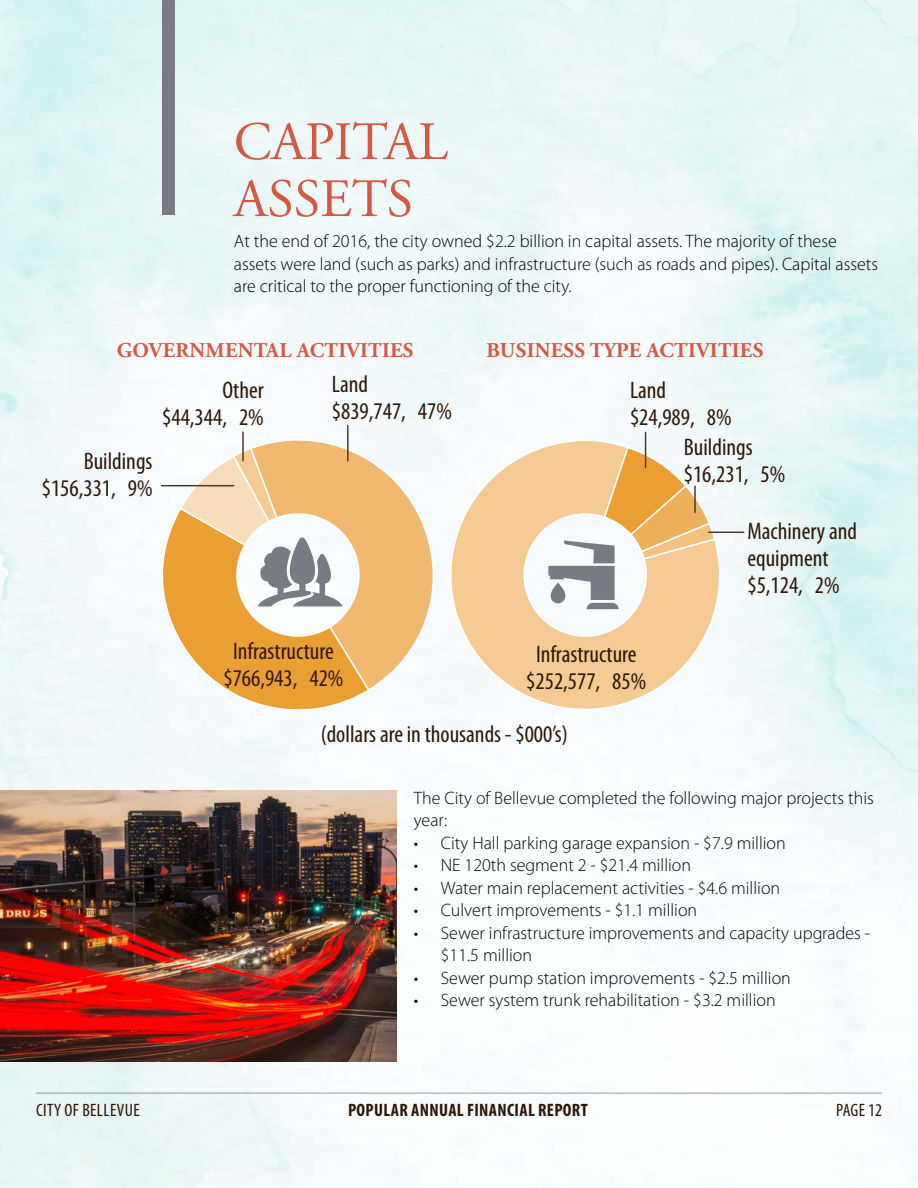
<style>
.page{position:relative;width:918px;height:1188px;background:#fff}
.page>*{position:absolute;margin:0;border:0;box-sizing:border-box;transform-origin:0 0}
.t1{font:54px/57px "Adobe Garamond Pro";color:#d75842}
.t2{font:condensed 24px/27px "Myriad Pro";color:#2e1705}
.t3{font:700 21px "Adobe Garamond Pro";letter-spacing:.015em;color:#d75842}
.t4{font:300 18px/22.5px "Myriad Pro";color:#000}
.t5{font:700 condensed 18px "Myriad Pro";letter-spacing:.02em;color:#2e1705}
.t6{font:condensed 18px "Myriad Pro";letter-spacing:.02em;color:#2e1705}
</style>
<div class="page">
<img style="left:0;top:0;width:918px;height:1188px">
<hr style="left:36px;top:1093px;width:846px;height:1px;background:#85a2a4">
<svg style="left:249px;top:422px;width:199px;height:270px"></svg>
<svg style="left:155px;top:506px;width:216px;height:223px"></svg>
<svg style="left:436px;top:438px;width:299px;height:286px"></svg>
<div style="left:162px;top:0;width:13px;height:214px;background:#787b81"></div>
<hr style="left:347px;top:426px;width:2px;height:35px;background:#4d382c">
<hr style="left:645px;top:432px;width:1px;height:36px;background:#4d382c">
<hr style="left:242px;top:432px;width:2px;height:29px;background:#4d382c">
<hr style="left:162px;top:485px;width:72px;height:1px;background:#4d382c">
<hr style="left:709px;top:532px;width:35px;height:1px;background:#4d382c">
<img style="left:0;top:790px;width:396px;height:272px">
<svg style="left:178px;top:447px;width:164px;height:159px"></svg>
<svg style="left:548px;top:446px;width:169px;height:163px"></svg>
<svg style="left:551px;top:583px;width:14px;height:20px"></svg>
<h1 class="t1" style="left:234px;top:115px;width:216px">CAPITAL<br>ASSETS</h1>
<p class="t4" style="left:234px;top:230px;width:646px">At the end of 2016, the city owned $2.2 billion in capital assets. The majority of these assets were land (such as parks) and infrastructure (such as roads and pipes). Capital assets are critical to the proper functioning of the city.</p>
<p class="t3" style="left:117px;top:338px;width:298px">GOVERNMENTAL ACTIVITIES</p>
<p class="t3" style="left:486px;top:338px;width:278px">BUSINESS TYPE ACTIVITIES</p>
<h2 class="t2" style="left:42px;top:447px;width:112px;text-align:right">Buildings $156,331, 9%</h2>
<h2 class="t2" style="left:162px;top:376px;width:103px;text-align:right">Other $44,344, 2%</h2>
<h2 class="t2" style="left:332px;top:371px;width:121px">Land<br>$839,747, 47%</h2>
<h2 class="t2" style="left:630px;top:376px;width:103px">Land $24,989, 8%</h2>
<h2 class="t2" style="left:684px;top:433px;width:103px">Buildings $16,231, 5%</h2>
<h2 class="t2" style="left:747px;top:518px;width:111px">Machinery and equipment $5,124, 2%</h2>
<h2 class="t2" style="left:223px;top:638px;width:121px;text-align:center">Infrastructure $766,943, 42%</h2>
<h2 class="t2" style="left:526px;top:641px;width:121px;text-align:center">Infrastructure $252,577, 85%</h2>
<h2 class="t2" style="left:321px;top:721px;width:249px">(dollars are in thousands - $000’s)</h2>
<p class="t4" style="left:414px;top:786px;width:461px">The City of Bellevue completed the following major projects this year:</p>
<p class="t4" style="left:414px;top:831px;width:374px">• City Hall parking garage expansion - $7.9 million</p>
<p class="t4" style="left:414px;top:854px;width:279px">• NE 120th segment 2 - $21.4 million</p>
<p class="t4" style="left:414px;top:876px;width:368px">• Water main replacement activities - $4.6 million</p>
<p class="t4" style="left:414px;top:899px;width:285px">• Culvert improvements - $1.1 million</p>
<p class="t4" style="left:441px;top:921px;width:431px;text-indent:-27px">• Sewer infrastructure improvements and capacity upgrades - $11.5 million</p>
<p class="t4" style="left:414px;top:966px;width:379px">• Sewer pump station improvements - $2.5 million</p>
<p class="t4" style="left:414px;top:989px;width:363px">• Sewer system trunk rehabilitation - $3.2 million</p>
<p class="t6" style="left:36px;top:1099px;width:105px">CITY OF BELLEVUE</p>
<p class="t5" style="left:348px;top:1099px;width:241px">POPULAR ANNUAL FINANCIAL REPORT</p>
<p class="t6" style="left:836px;top:1099px;width:47px">PAGE 12</p>
</div>
